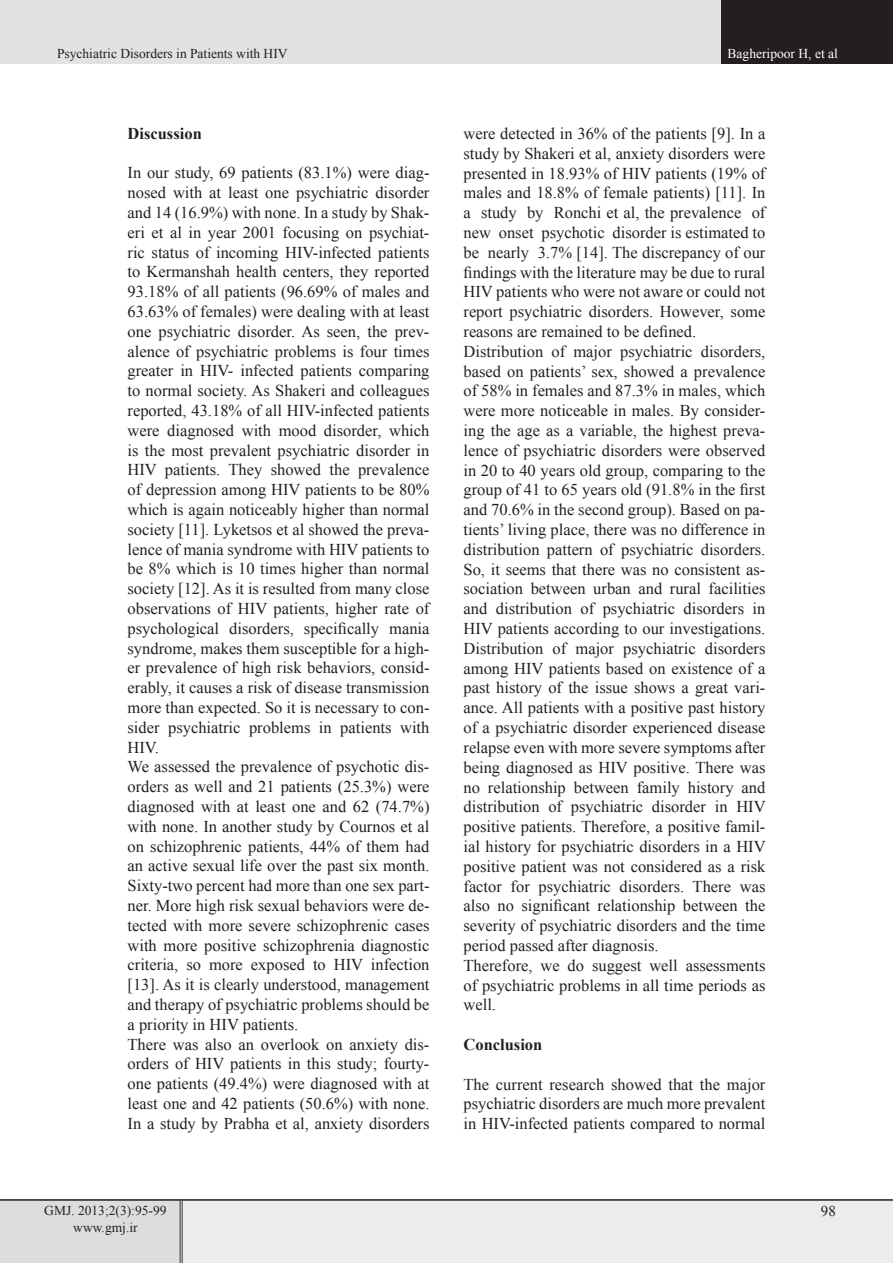
<style>
.page{position:relative;width:893px;height:1263px;background:#fff}
.page>*{position:absolute;margin:0;border:0;box-sizing:border-box;transform-origin:0 0}
.t1{font:16.5px/19.8px "Times New Roman";color:#231f20}
.t2{font:700 16.5px "Times New Roman";color:#231f20}
.t3{font:15px "Times New Roman";color:#231f20}
.t4{font:13.5px/16.2px "Times New Roman";color:#231f20;text-align:center}
.t5{font:13.5px "Times New Roman";color:#fff}
</style>
<div class="page">
<div style="left:0;top:0;width:722px;height:64px;background:#e1e2e4"></div>
<div style="left:722px;top:0;width:171px;height:64px;background:#231f20"></div>
<div style="left:0;top:1200px;width:181px;height:63px;background:#dcdddf"></div>
<div style="left:181px;top:1200px;width:712px;height:63px;background:#ececee"></div>
<hr style="left:180px;top:1201px;width:3px;height:62px;background:#fff">
<hr style="left:180px;top:1201px;width:1px;height:62px;background:#231f20">
<hr style="left:182px;top:1201px;width:1px;height:62px;background:#231f20">
<hr style="left:0;top:1199px;width:181px;height:2px;background:#231f20">
<hr style="left:181px;top:1199px;width:712px;height:2px;background:#231f20">
<p class="t4" style="left:57px;top:45px;width:232px">Psychiatric Disorders in Patients with HIV</p>
<p class="t5" style="left:728px;top:44px;width:112px">Bagheripoor H, et al</p>
<p class="t2" style="left:128px;top:122px;width:76px">Discussion</p>
<p class="t1" style="left:128px;top:163px;width:303px">In our study, 69 patients (83.1%) were diag&shy;nosed with at least one psychiatric disorder and 14 (16.9%) with none. In a study by Shak&shy;eri et al in year 2001 focusing on psychiat&shy;ric status of incoming HIV-infected patients to Kermanshah health centers, they reported 93.18% of all patients (96.69% of males and 63.63% of females) were dealing with at least one psychiatric disorder. As seen, the prev&shy;alence of psychiatric problems is four times greater in HIV- infected patients comparing to normal society. As Shakeri and colleagues reported, 43.18% of all HIV-infected patients were diagnosed with mood disorder, which is the most prevalent psychiatric disorder in HIV patients. They showed the prevalence of depression among HIV patients to be 80% which is again noticeably higher than normal society [11]. Lyketsos et al showed the preva&shy;lence of mania syndrome with HIV patients to be 8% which is 10 times higher than normal society [12]. As it is resulted from many close observations of HIV patients, higher rate of psychological disorders, specifically mania syndrome, makes them susceptible for a high&shy;er prevalence of high risk behaviors, consid&shy;erably, it causes a risk of disease transmission more than expected. So it is necessary to con&shy;sider psychiatric problems in patients with HIV.<br>We assessed the prevalence of psychotic dis&shy;orders as well and 21 patients (25.3%) were diagnosed with at least one and 62 (74.7%) with none. In another study by Cournos et al on schizophrenic patients, 44% of them had an active sexual life over the past six month.<br>Sixty-two percent had more than one sex part&shy;ner. More high risk sexual behaviors were de&shy;tected with more severe schizophrenic cases with more positive schizophrenia diagnostic criteria, so more exposed to HIV infection [13]. As it is clearly understood, management and therapy of psychiatric problems should be a priority in HIV patients.<br>There was also an overlook on anxiety dis&shy;orders of HIV patients in this study; fourty&shy;one patients (49.4%) were diagnosed with at least one and 42 patients (50.6%) with none.<br>In a study by Prabha et al, anxiety disorders</p>
<p class="t1" style="left:463px;top:123px;width:304px">were detected in 36% of the patients [9]. In a study by Shakeri et al, anxiety disorders were presented in 18.93% of HIV patients (19% of males and 18.8% of female patients) [11]. In a study by Ronchi et al, the prevalence of new onset psychotic disorder is estimated to be nearly 3.7% [14]. The discrepancy of our findings with the literature may be due to rural HIV patients who were not aware or could not report psychiatric disorders. However, some reasons are remained to be defined.<br>Distribution of major psychiatric disorders, based on patients’ sex, showed a prevalence of 58% in females and 87.3% in males, which were more noticeable in males. By consider&shy;ing the age as a variable, the highest preva&shy;lence of psychiatric disorders were observed in 20 to 40 years old group, comparing to the group of 41 to 65 years old (91.8% in the first and 70.6% in the second group). Based on pa&shy;tients’ living place, there was no difference in distribution pattern of psychiatric disorders.<br>So, it seems that there was no consistent as&shy;sociation between urban and rural facilities and distribution of psychiatric disorders in HIV patients according to our investigations.<br>Distribution of major psychiatric disorders among HIV patients based on existence of a past history of the issue shows a great vari&shy;ance. All patients with a positive past history of a psychiatric disorder experienced disease relapse even with more severe symptoms after being diagnosed as HIV positive. There was no relationship between family history and distribution of psychiatric disorder in HIV positive patients. Therefore, a positive famil&shy;ial history for psychiatric disorders in a HIV positive patient was not considered as a risk factor for psychiatric disorders. There was also no significant relationship between the severity of psychiatric disorders and the time period passed after diagnosis.<br>Therefore, we do suggest well assessments of psychiatric problems in all time periods as well.</p>
<p class="t2" style="left:463px;top:1033px;width:80px">Conclusion</p>
<p class="t1" style="left:463px;top:1074px;width:303px;text-align:justify">The current research showed that the major psychiatric disorders are much more prevalent in HIV-infected patients compared to normal</p>
<p class="t4" style="left:44px;top:1202px;width:124px">GMJ. 2013;2(3):95-99 www.gmj.ir</p>
<p class="t3" style="left:821px;top:1201px;width:16px">98</p>
</div>
